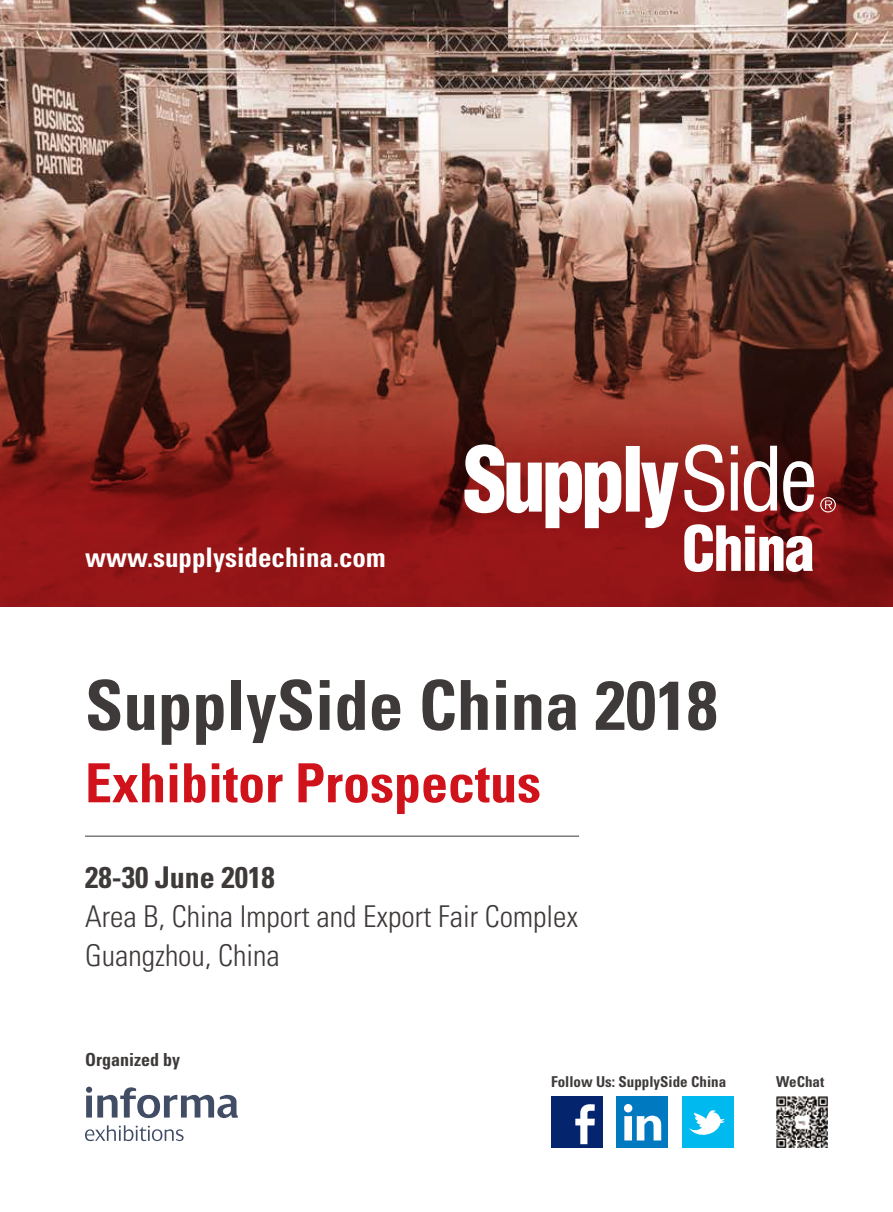
<style>
.page{position:relative;width:893px;height:1212px;background:#fff}
.page>*{position:absolute;margin:0;border:0;box-sizing:border-box;transform-origin:0 0}
.t1{font:700 condensed 69px "Univers LT Std";color:#3e3a39}
.t2{font:700 condensed 54px "Univers LT Std";color:#d0121b}
.t3{font:300 condensed 30px/39px "Univers LT Std";color:#3e3a39}
.t4{font:700 condensed 30px "Univers LT Std";color:#3e3a39}
.t5{font:700 condensed 27px "Univers LT Std";color:#fff}
.t6{font:700 condensed 18px "Univers LT Std";color:#3e3a39}
.t7{font:700 condensed 15px "Univers LT Std";color:#3e3a39}
</style>
<div class="page">
<img style="left:0;top:0;width:893px;height:607px">
<svg style="left:464px;top:444px;width:214px;height:84px"></svg>
<svg style="left:684px;top:444px;width:152px;height:68px"></svg>
<svg style="left:684px;top:524px;width:129px;height:48px"></svg>
<svg style="left:86px;top:1086px;width:152px;height:32px"></svg>
<svg style="left:85px;top:1125px;width:99px;height:16px"></svg>
<div style="left:551px;top:1097px;width:51px;height:51px;background:#05246e"></div>
<svg style="left:575px;top:1104px;width:20px;height:40px"></svg>
<div style="left:617px;top:1097px;width:51px;height:51px;background:#0079c0"></div>
<svg style="left:624px;top:1104px;width:37px;height:36px"></svg>
<div style="left:683px;top:1097px;width:51px;height:51px;background:#00b9ef"></div>
<svg style="left:689px;top:1110px;width:36px;height:25px"></svg>
<hr style="left:85px;top:836px;width:494px;height:1px;background:#3e3a39">
<img style="left:776px;top:1097px;width:51px;height:51px">
<p class="t5" style="left:85px;top:540px;width:302px">www.supplysidechina.com</p>
<h1 class="t1" style="left:85px;top:663px;width:634px">SupplySide China 2018</h1>
<h2 class="t2" style="left:85px;top:750px;width:457px">Exhibitor Prospectus</h2>
<p class="t4" style="left:85px;top:859px;width:191px">28-30 June 2018</p>
<p class="t3" style="left:85px;top:897px;width:495px">Area B, China Import and Export Fair Complex<br>Guangzhou, China</p>
<p class="t6" style="left:85px;top:1048px;width:96px">Organized by</p>
<p class="t7" style="left:551px;top:1072px;width:177px">Follow Us: SupplySide China</p>
<p class="t7" style="left:776px;top:1072px;width:49px">WeChat</p>
</div>
